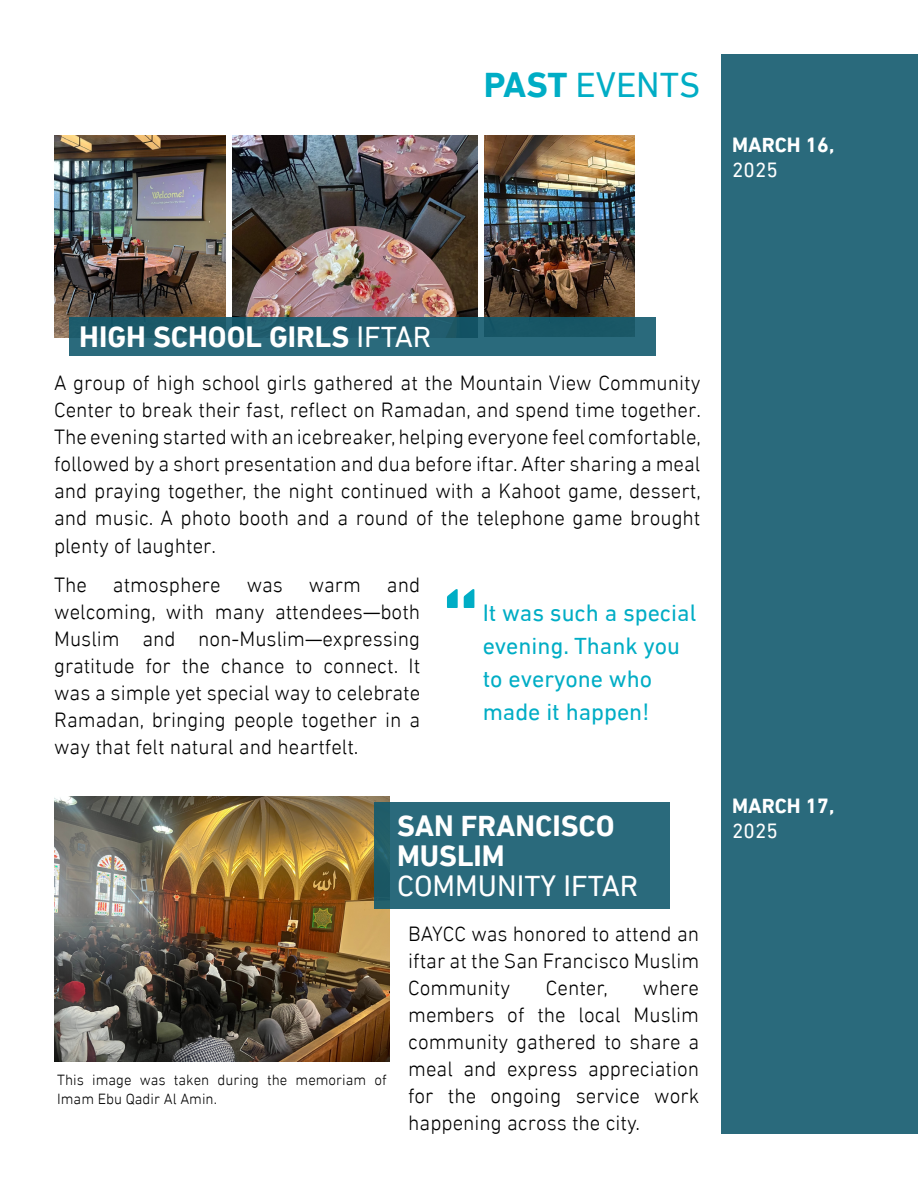
<style>
.page{position:relative;width:918px;height:1188px;background:#fff}
.page>*{position:absolute;margin:0;border:0;box-sizing:border-box;transform-origin:0 0}
.t1{font:700 90px "DIN Next LT Arabic";color:#00adc5}
.t2{font:36px "DIN Next LT Arabic";color:#00adc5}
.t3{font:700 30px/30px "DIN Next LT Arabic";color:#fff}
.t4{font:30px "DIN Next LT Arabic";color:#fff}
.t5{font:24px/33px "DIN Next LT Arabic";color:#00adc5}
.t6{font:21px/27px "ntaqat";color:#000;text-align:justify}
.t7{font:700 21px "DIN Next LT Arabic";color:#fff}
.t8{font:21px "DIN Next LT Arabic";color:#fff}
.t9{font:15px/18.8px "ntaqat";color:#000}
.s1{font-weight:700}
.s2{font-weight:400}
</style>
<div class="page">
<div style="left:721px;top:54px;width:197px;height:1080px;background:#2a6a7c"></div>
<img style="left:54px;top:136px;width:172px;height:202px">
<img style="left:232px;top:136px;width:245px;height:181px">
<img style="left:485px;top:136px;width:150px;height:181px">
<svg style="left:70px;top:317px;width:586px;height:39px;fill:#276677"></svg>
<img style="left:54px;top:797px;width:336px;height:264px">
<div style="left:374px;top:803px;width:296px;height:106px;background:#2a6a7c"></div>
<h2 class="t2" style="left:484px;top:64px;width:218px"><span class="s1">PAST</span> EVENTS</h2>
<p class="t7" style="left:732px;top:132px;width:104px">MARCH 16,</p>
<p class="t8" style="left:732px;top:157px;width:47px">2025</p>
<h3 class="t3" style="left:79px;top:321px;width:354px">HIGH SCHOOL GIRLS <span class="s2">IFTAR</span></h3>
<p class="t6" style="left:54px;top:370px;width:649px">A group of high school girls gathered at the Mountain View Community Center to break their fast, reflect on Ramadan, and spend time together.<br>The evening started with an icebreaker, helping everyone feel comfortable, followed by a short presentation and dua before iftar. After sharing a meal and praying together, the night continued with a Kahoot game, dessert, and music. A photo booth and a round of the telephone game brought plenty of laughter.</p>
<p class="t6" style="left:54px;top:571px;width:368px">The atmosphere was warm and welcoming, with many attendees—both Muslim and non-Muslim—expressing gratitude for the chance to connect. It was a simple yet special way to celebrate Ramadan, bringing people together in a way that felt natural and heartfelt.</p>
<h1 class="t1" style="left:442px;top:567px;width:39px">“</h1>
<p class="t5" style="left:483px;top:597px;width:215px">It was such a special evening. Thank you to everyone who made it happen!</p>
<p class="t9" style="left:57px;top:1070px;width:331px">This image was taken during the memoriam of<br>Imam Ebu Qadir Al Amin.</p>
<h3 class="t3" style="left:397px;top:811px;width:219px">SAN FRANCISCO<br>MUSLIM</h3>
<h3 class="t4" style="left:397px;top:868px;width:243px">COMMUNITY IFTAR</h3>
<p class="t6" style="left:408px;top:920px;width:292px">BAYCC was honored to attend an iftar at the San Francisco Muslim Community</p>
<p class="t6" style="left:546px;top:974px;width:64px">Center,</p>
<p class="t6" style="left:408px;top:974px;width:292px;text-indent:235px">where members of the local Muslim community gathered to share a meal and express appreciation for the ongoing service work happening across the city.</p>
<p class="t7" style="left:732px;top:793px;width:104px">MARCH 17,</p>
<p class="t8" style="left:732px;top:818px;width:47px">2025</p>
</div>
